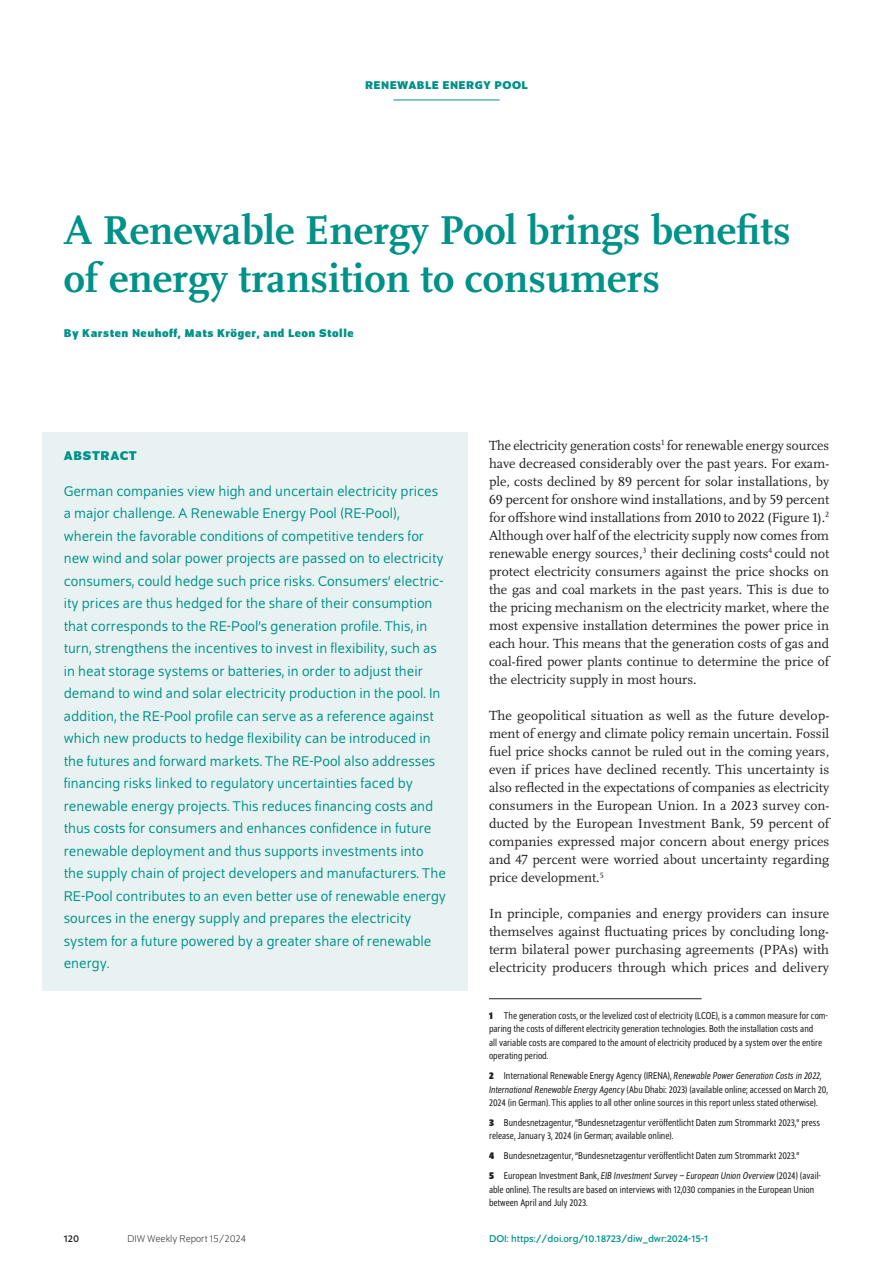
<style>
.page{position:relative;width:893px;height:1263px;background:#fff}
.page>*{position:absolute;margin:0;border:0;box-sizing:border-box;transform-origin:0 0}
.t1{font:700 42px/48px "Scala Pro";color:#009188}
.t2{font:15px/22.5px "Schumpeter Blond";color:#009188}
.t3{font:13.8px/18px "Scala Pro";color:#231f20;text-align:justify}
.t4{font:700 13.5px "Schumpeter";letter-spacing:.05em;color:#009188}
.t5{font:700 12px "Schumpeter";letter-spacing:.04em;color:#009188}
.t6{font:semi-condensed 10.5px/13.5px "Schumpeter Blond";color:#231f20}
.t7{font:10.5px "Schumpeter";color:#009188}
.t8{font:300 10.5px "Schumpeter";color:#231f20}
.t9{font:10.5px "Schumpeter";color:#231f20}
.s1{font-family:"Schumpeter";font-weight:700}
.s2{font-style:italic}
</style>
<div class="page">
<hr style="left:393px;top:100px;width:107px;height:1px;background:#009188">
<div style="left:43px;top:432px;width:425px;height:558px;background:#e9f2f2"></div>
<hr style="left:489px;top:998px;width:213px;height:1px;background:#231f20">
<p class="t5" style="left:365px;top:79px;width:164px">RENEWABLE ENERGY POOL</p>
<h1 class="t1" style="left:64px;top:203px;width:728px">A Renewable Energy Pool brings benefits of energy transition to consumers</h1>
<p class="t5" style="left:64px;top:326px;width:291px">By Karsten Neuhoff, Mats Kröger, and Leon Stolle</p>
<p class="t4" style="left:64px;top:448px;width:75px">ABSTRACT</p>
<p class="t2" style="left:64px;top:480px;width:384px">German companies view high and uncertain electricity prices a major challenge. A Renewable Energy Pool (RE-Pool), wherein the favorable conditions of competitive tenders for new wind and solar power projects are passed on to electricity consumers, could hedge such price risks. Consumers’ electric&shy;ity prices are thus hedged for the share of their consumption that corresponds to the RE-Pool’s generation profile. This, in turn, strengthens the incentives to invest in flexibility, such as in heat storage systems or batteries, in order to adjust their demand to wind and solar electricity production in the pool. In addition, the RE-Pool profile can serve as a reference against which new products to hedge flexibility can be introduced in the futures and forward markets. The RE-Pool also addresses financing risks linked to regulatory uncertainties faced by renewable energy projects. This reduces financing costs and thus costs for consumers and enhances confidence in future renewable deployment and thus supports investments into the supply chain of project developers and manufacturers. The RE-Pool contributes to an even better use of renewable energy sources in the energy supply and prepares the electricity system for a future powered by a greater share of renewable energy.</p>
<p class="t3" style="left:489px;top:436px;width:342px">The electricity generation costs<sup>1</sup> for renewable energy sources have decreased considerably over the past years. For exam&shy;ple, costs declined by 89 percent for solar installations, by 69 percent for onshore wind installations, and by 59 percent for offshore wind installations from 2010 to 2022 (Figure 1).<sup>2<br></sup>Although over half of the electricity supply now comes from renewable energy sources,<sup>3</sup> their declining costs<sup>4</sup> could not protect electricity consumers against the price shocks on the gas and coal markets in the past years. This is due to the pricing mechanism on the electricity market, where the most expensive installation determines the power price in each hour. This means that the generation costs of gas and coal-fired power plants continue to determine the price of the electricity supply in most hours.</p>
<p class="t3" style="left:489px;top:706px;width:342px">The geopolitical situation as well as the future develop&shy;ment of energy and climate policy remain uncertain. Fossil fuel price shocks cannot be ruled out in the coming years, even if prices have declined recently. This uncertainty is also reflected in the expectations of companies as electricity consumers in the European Union. In a 2023 survey con&shy;ducted by the European Investment Bank, 59 percent of companies expressed major concern about energy prices and 47 percent were worried about uncertainty regarding price development.<sup>5</sup></p>
<p class="t3" style="left:489px;top:904px;width:342px">In principle, companies and energy providers can insure themselves against fluctuating prices by concluding long&shy;term bilateral power purchasing agreements (PPAs) with electricity producers through which prices and delivery</p>
<p class="t6" style="left:489px;top:1009px;width:341px"><span class="s1">1</span> The generation costs, or the levelized cost of electricity (LCOE), is a common measure for com&shy;paring the costs of different electricity generation technologies. Both the installation costs and<br>all variable costs are compared to the amount of electricity produced by a system over the entire operating period.</p>
<p class="t6" style="left:489px;top:1069px;width:340px"><span class="s1">2</span> International Renewable Energy Agency (IRENA), <span class="s2">Renewable Power Generation Costs in 2022,<br>International Renewable Energy Agency</span> (Abu Dhabi: 2023) (available online; accessed on March 20,<br>2024 (in German). This applies to all other online sources in this report unless stated otherwise).</p>
<p class="t6" style="left:489px;top:1116px;width:333px"><span class="s1">3</span> Bundesnetzagentur, “Bundesnetzagentur veröffentlicht Daten zum Strommarkt 2023,” press release, January 3, 2024 (in German; available online).</p>
<p class="t6" style="left:489px;top:1146px;width:334px;line-height:20px"><span class="s1">4</span> Bundesnetzagentur, “Bundesnetzagentur veröffentlicht Daten zum Strommarkt 2023.”<br><span class="s1">5</span> European Investment Bank, <span class="s2">EIB Investment Survey – European Union Overview</span> (2024) (avail-</p>
<p class="t6" style="left:489px;top:1183px;width:327px">able online). The results are based on interviews with 12,030 companies in the European Union between April and July 2023.</p>
<p class="t9" style="left:64px;top:1233px;width:17px">120</p>
<p class="t8" style="left:128px;top:1234px;width:120px">DIW Weekly Report 15/2024</p>
<p class="t7" style="left:489px;top:1233px;width:220px">DOI: https://doi.org/10.18723/diw_dwr:2024-15-1</p>
</div>
